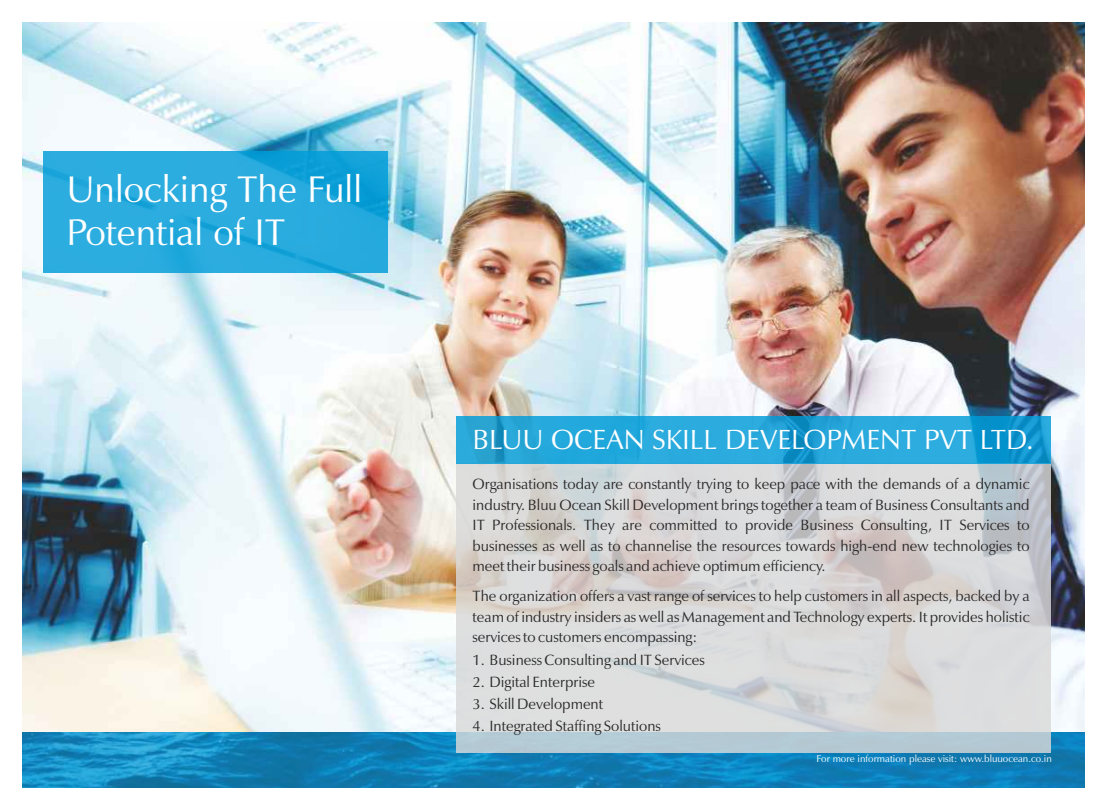
<style>
.page{position:relative;width:1107px;height:810px;background:#fff}
.page>*{position:absolute;margin:0;border:0;box-sizing:border-box;transform-origin:0 0}
.t1{font:37.5px/43.8px "Zapf Humanist 601 BT";color:#fff}
.t2{font:28px "Zapf Humanist 601 BT";color:#fff}
.t3{font:15px/20.4px "Zapf Humanist 601 BT";color:#2b2929;text-align:justify}
.t4{font:10px "Zapf Humanist 601 BT";color:#fff}
</style>
<div class="page">
<svg style="left:22px;top:732px;width:1063px;height:56px;background:#1182b9"></svg>
<img style="left:22px;top:22px;width:1063px;height:710px">
<div style="left:43px;top:152px;width:344px;height:121px;background:#009cd9;opacity:.82"></div>
<div style="left:457px;top:463px;width:594px;height:290px;background:#d9d9d9;opacity:.82"></div>
<div style="left:457px;top:416px;width:594px;height:47px;background:#009cd9;opacity:.82"></div>
<h1 class="t1" style="left:66px;top:170px;width:297px">Unlocking The Full<br>Potential of IT</h1>
<h2 class="t2" style="left:473px;top:428px;width:563px">BLUU OCEAN SKILL DEVELOPMENT PVT LTD.</h2>
<p class="t3" style="left:473px;top:475px;width:559px">Organisations today are constantly trying to keep pace with the demands of a dynamic industry. Bluu Ocean Skill Development brings together a team of Business Consultants and IT Professionals. They are committed to provide Business Consulting, IT Services to businesses as well as to channelise the resources towards high-end new technologies to meet their business goals and achieve optimum efficiency.</p>
<p class="t3" style="left:473px;top:587px;width:559px">The organization offers a vast range of services to help customers in all aspects, backed by a team of industry insiders as well as Management and Technology experts. It provides holistic services to customers encompassing:</p>
<p class="t3" style="left:473px;top:650px;width:234px">1. Business Consulting and IT Services</p>
<p class="t3" style="left:473px;top:673px;width:124px">2. Digital Enterprise</p>
<p class="t3" style="left:473px;top:695px;width:132px">3. Skill Development</p>
<p class="t3" style="left:473px;top:717px;width:190px">4. Integrated Staffing Solutions</p>
<p class="t4" style="left:817px;top:755px;width:237px">For more information please visit: www.bluuocean.co.in</p>
</div>
